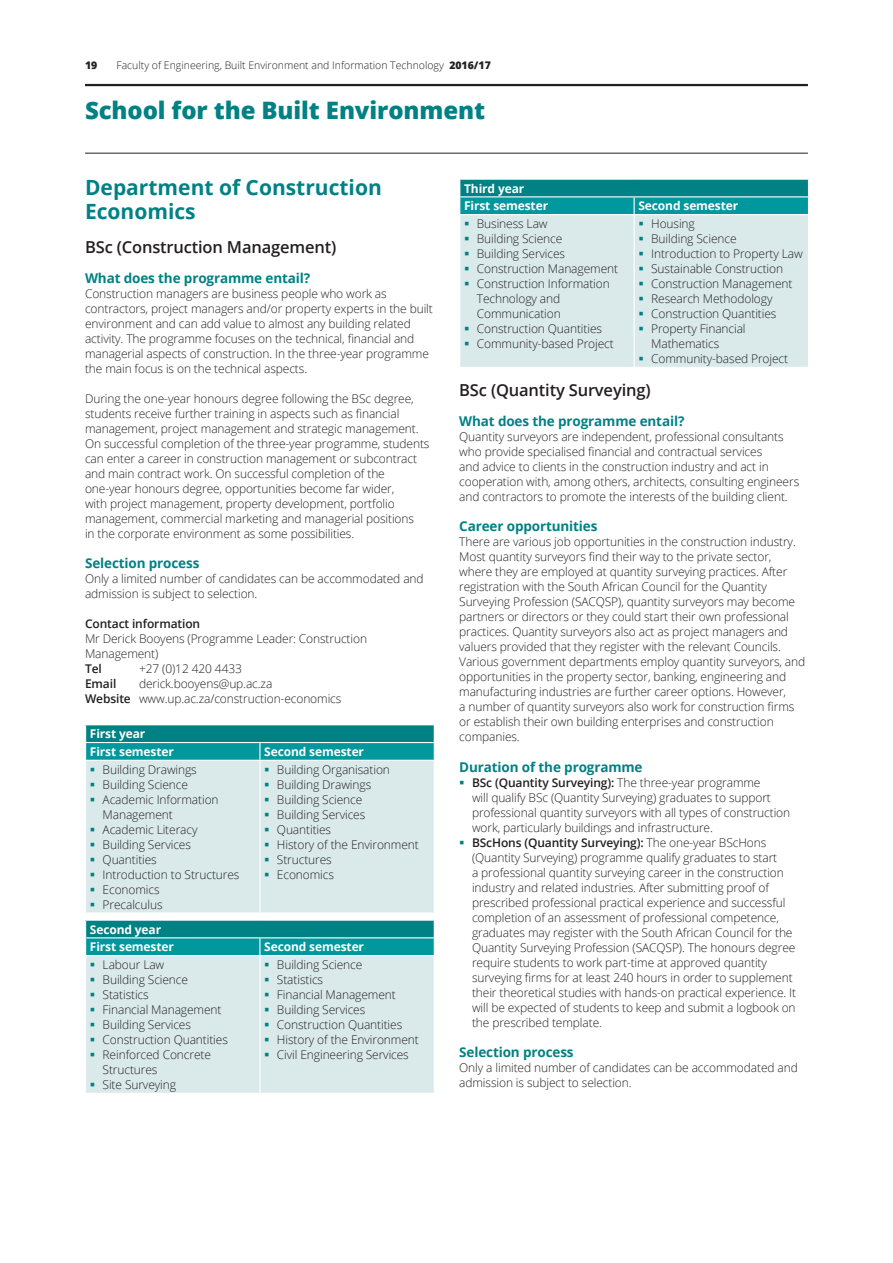
<style>
.page{position:relative;width:893px;height:1263px;background:#fff}
.page>*{position:absolute;margin:0;border:0;box-sizing:border-box;transform-origin:0 0}
.t1{font:800 24px "Open Sans";letter-spacing:-.005em;color:#008184}
.t2{font:700 21px/24px "Open Sans";color:#008184}
.t3{font:600 16.5px "Open Sans";letter-spacing:-.01em;color:#231f20}
.t4{font:700 13.5px "Open Sans";letter-spacing:-.01em;color:#008184}
.t5{font:300 12px/15px "Open Sans";letter-spacing:-.01em;color:#231f20}
.t6{font:700 12px/17.7px "Open Sans";letter-spacing:-.01em;color:#fff}
.t7{font:600 12px "Open Sans";letter-spacing:-.01em;color:#231f20}
.t8{font:300 10.5px "Open Sans";color:#231f20}
.t9{font:800 10.5px "Open Sans";color:#231f20}
.s1{font-weight:800}
.s2{font-weight:600}
</style>
<div class="page">
<hr style="left:85px;top:84px;width:723px;height:2px;background:#231f20">
<hr style="left:85px;top:153px;width:723px;height:1px;background:#231f20">
<div style="left:86px;top:761px;width:348px;height:151px;background:#daeaeb"></div>
<svg style="left:85px;top:725px;width:350px;height:35px;background:#0f9296"></svg>
<hr style="left:259px;top:761px;width:1px;height:151px;background:#fff">
<div style="left:86px;top:956px;width:348px;height:137px;background:#daeaeb"></div>
<svg style="left:85px;top:921px;width:350px;height:34px;background:#0a9095"></svg>
<hr style="left:259px;top:956px;width:1px;height:137px;background:#fff">
<div style="left:460px;top:215px;width:348px;height:152px;background:#daeaeb"></div>
<svg style="left:459px;top:180px;width:350px;height:34px;background:#0a9094"></svg>
<hr style="left:634px;top:215px;width:1px;height:152px;background:#fff">
<svg style="left:91px;top:767px;width:3px;height:4px"></svg>
<svg style="left:91px;top:782px;width:3px;height:4px"></svg>
<svg style="left:91px;top:797px;width:3px;height:4px"></svg>
<svg style="left:91px;top:827px;width:3px;height:4px"></svg>
<svg style="left:91px;top:842px;width:3px;height:4px"></svg>
<svg style="left:91px;top:857px;width:3px;height:4px"></svg>
<svg style="left:91px;top:872px;width:3px;height:4px"></svg>
<svg style="left:91px;top:887px;width:3px;height:4px"></svg>
<svg style="left:91px;top:902px;width:3px;height:4px"></svg>
<svg style="left:265px;top:767px;width:4px;height:4px"></svg>
<svg style="left:265px;top:782px;width:4px;height:4px"></svg>
<svg style="left:265px;top:797px;width:4px;height:4px"></svg>
<svg style="left:265px;top:812px;width:4px;height:4px"></svg>
<svg style="left:265px;top:827px;width:4px;height:4px"></svg>
<svg style="left:265px;top:842px;width:4px;height:4px"></svg>
<svg style="left:265px;top:857px;width:4px;height:4px"></svg>
<svg style="left:265px;top:872px;width:4px;height:4px"></svg>
<svg style="left:265px;top:963px;width:4px;height:3px"></svg>
<svg style="left:265px;top:978px;width:4px;height:3px"></svg>
<svg style="left:265px;top:993px;width:4px;height:3px"></svg>
<svg style="left:265px;top:1008px;width:4px;height:3px"></svg>
<svg style="left:265px;top:1023px;width:4px;height:3px"></svg>
<svg style="left:265px;top:1038px;width:4px;height:3px"></svg>
<svg style="left:265px;top:1053px;width:4px;height:3px"></svg>
<svg style="left:465px;top:222px;width:4px;height:3px"></svg>
<svg style="left:465px;top:237px;width:4px;height:3px"></svg>
<svg style="left:465px;top:252px;width:4px;height:3px"></svg>
<svg style="left:465px;top:267px;width:4px;height:3px"></svg>
<svg style="left:465px;top:282px;width:4px;height:3px"></svg>
<svg style="left:465px;top:327px;width:4px;height:3px"></svg>
<svg style="left:465px;top:342px;width:4px;height:3px"></svg>
<svg style="left:639px;top:222px;width:4px;height:3px"></svg>
<svg style="left:639px;top:237px;width:4px;height:3px"></svg>
<svg style="left:639px;top:252px;width:4px;height:3px"></svg>
<svg style="left:639px;top:267px;width:4px;height:3px"></svg>
<svg style="left:639px;top:282px;width:4px;height:3px"></svg>
<svg style="left:639px;top:297px;width:4px;height:3px"></svg>
<svg style="left:639px;top:312px;width:4px;height:3px"></svg>
<svg style="left:639px;top:327px;width:4px;height:3px"></svg>
<svg style="left:639px;top:357px;width:4px;height:3px"></svg>
<p class="t9" style="left:85px;top:57px;width:14px">19</p>
<p class="t8" style="left:116px;top:58px;width:376px">Faculty of Engineering, Built Environment and Information Technology <span class="s1">2016/17</span></p>
<h1 class="t1" style="left:85px;top:92px;width:401px">School for the Built Environment</h1>
<h2 class="t2" style="left:85px;top:175px;width:298px">Department of Construction<br>Economics</h2>
<h3 class="t3" style="left:85px;top:236px;width:253px">BSc (Construction Management)</h3>
<p class="t4" style="left:85px;top:269px;width:227px">What does the programme entail?</p>
<p class="t5" style="left:85px;top:286px;width:349px">Construction managers are business people who work as contractors, project managers and/or property experts in the built environment and can add value to almost any building related activity. The programme focuses on the technical, financial and managerial aspects of construction. In the three-year programme the main focus is on the technical aspects.</p>
<p class="t5" style="left:85px;top:391px;width:346px">During the one-year honours degree following the BSc degree, students receive further training in aspects such as financial management, project management and strategic management.<br>On successful completion of the three-year programme, students can enter a career in construction management or subcontract and main contract work. On successful completion of the one-year honours degree, opportunities become far wider,<br>with project management, property development, portfolio management, commercial marketing and managerial positions<br>in the corporate environment as some possibilities.</p>
<p class="t4" style="left:85px;top:554px;width:116px">Selection process</p>
<p class="t5" style="left:85px;top:571px;width:340px">Only a limited number of candidates can be accommodated and admission is subject to selection.</p>
<p class="t7" style="left:85px;top:616px;width:117px">Contact information</p>
<p class="t5" style="left:85px;top:631px;width:284px">Mr Derick Booyens (Programme Leader: Construction<br>Management)</p>
<p class="t7" style="left:85px;top:661px;width:18px">Tel</p>
<p class="t5" style="left:139px;top:661px;width:104px">+27 (0)12 420 4433</p>
<p class="t7" style="left:85px;top:676px;width:33px">Email</p>
<p class="t5" style="left:85px;top:676px;width:258px;text-indent:54px">derick.booyens@up.ac.za<br><span class="s2">Website</span> www.up.ac.za/construction-economics</p>
<p class="t6" style="left:90px;top:725px;width:86px">First year<br>First semester</p>
<p class="t6" style="left:264px;top:742px;width:101px">Second semester</p>
<p class="t5" style="left:103px;top:761px;width:138px">Building Drawings<br>Building Science<br>Academic Information<br>Management<br>Academic Literacy<br>Building Services<br>Quantities<br>Introduction to Structures<br>Economics<br>Precalculus</p>
<p class="t5" style="left:277px;top:761px;width:143px">Building Organisation<br>Building Drawings<br>Building Science<br>Building Services<br>Quantities<br>History of the Environment<br>Structures<br>Economics</p>
<p class="t6" style="left:90px;top:920px;width:86px">Second year<br>First semester</p>
<p class="t6" style="left:264px;top:938px;width:101px">Second semester</p>
<p class="t5" style="left:103px;top:957px;width:127px">Labour Law<br>Building Science<br>Statistics<br>Financial Management<br>Building Services<br>Construction Quantities<br>Reinforced Concrete<br>Structures<br>Site Surveying</p>
<p class="t5" style="left:277px;top:957px;width:143px">Building Science<br>Statistics<br>Financial Management<br>Building Services<br>Construction Quantities<br>History of the Environment<br>Civil Engineering Services</p>
<p class="t6" style="left:464px;top:179px;width:86px">Third year<br>First semester</p>
<p class="t6" style="left:638px;top:197px;width:101px">Second semester</p>
<p class="t5" style="left:477px;top:216px;width:143px">Business Law<br>Building Science<br>Building Services<br>Construction Management<br>Construction Information<br>Technology and<br>Communication<br>Construction Quantities<br>Community-based Project</p>
<p class="t5" style="left:651px;top:216px;width:153px">Housing<br>Building Science<br>Introduction to Property Law<br>Sustainable Construction<br>Construction Management<br>Research Methodology<br>Construction Quantities<br>Property Financial<br>Mathematics<br>Community-based Project</p>
<h3 class="t3" style="left:459px;top:379px;width:193px">BSc (Quantity Surveying)</h3>
<p class="t4" style="left:459px;top:412px;width:227px">What does the programme entail?</p>
<p class="t5" style="left:459px;top:429px;width:341px">Quantity surveyors are independent, professional consultants who provide specialised financial and contractual services<br>and advice to clients in the construction industry and act in cooperation with, among others, architects, consulting engineers and contractors to promote the interests of the building client.</p>
<p class="t4" style="left:459px;top:517px;width:140px">Career opportunities</p>
<p class="t5" style="left:459px;top:534px;width:348px">There are various job opportunities in the construction industry.<br>Most quantity surveyors find their way to the private sector, where they are employed at quantity surveying practices. After registration with the South African Council for the Quantity Surveying Profession (SACQSP), quantity surveyors may become partners or directors or they could start their own professional practices. Quantity surveyors also act as project managers and valuers provided that they register with the relevant Councils.<br>Various government departments employ quantity surveyors, and opportunities in the property sector, banking, engineering and manufacturing industries are further career options. However,<br>a number of quantity surveyors also work for construction firms or establish their own building enterprises and construction companies.</p>
<p class="t4" style="left:459px;top:757px;width:185px">Duration of the programme</p>
<p class="t5" style="left:472px;top:774px;width:326px"><span class="s2">BSc (Quantity Surveying):</span> The three-year programme<br>will qualify BSc (Quantity Surveying) graduates to support professional quantity surveyors with all types of construction work, particularly buildings and infrastructure.<br><span class="s2">BScHons (Quantity Surveying):</span> The one-year BScHons (Quantity Surveying) programme qualify graduates to start<br>a professional quantity surveying career in the construction industry and related industries. After submitting proof of prescribed professional practical experience and successful completion of an assessment of professional competence, graduates may register with the South African Council for the Quantity Surveying Profession (SACQSP). The honours degree require students to work part-time at approved quantity surveying firms for at least 240 hours in order to supplement their theoretical studies with hands-on practical experience. It will be expected of students to keep and submit a logbook on the prescribed template.</p>
<p class="t4" style="left:459px;top:1042px;width:116px">Selection process</p>
<p class="t5" style="left:459px;top:1059px;width:340px">Only a limited number of candidates can be accommodated and admission is subject to selection.</p>
</div>
